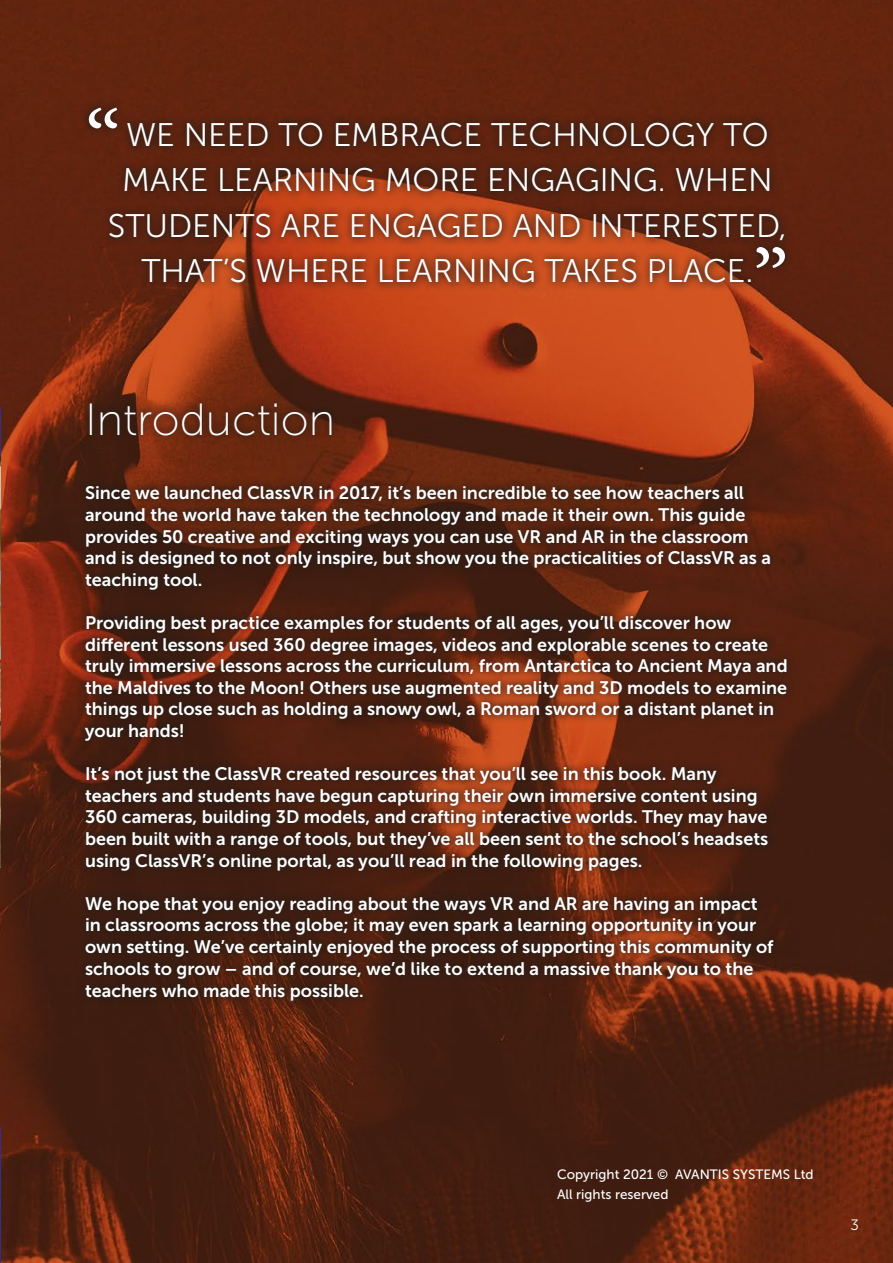
<style>
.page{position:relative;width:893px;height:1263px;background:#fff}
.page>*{position:absolute;margin:0;border:0;box-sizing:border-box;transform-origin:0 0}
.t1{font:90px "Minion Pro";color:#fff}
.t2{font:45px "Museo Sans 100";color:#fff}
.t3{font:32.55px/45.5px "Museo Sans 300";color:#fff;text-align:center}
.t4{font:18px/21.6px "Museo Sans 700";color:#fff}
.t5{font:15px "Museo Sans 300";color:#fff}
.t6{font:13.5px/20.2px "Museo Sans 500";color:#fff}
</style>
<div class="page">
<img style="left:0;top:0;width:893px;height:1263px">
<div style="left:101px;top:113px;width:691px;height:179px;background:#1d1d1b;opacity:.8"></div>
<div style="left:80px;top:99px;width:46px;height:38px;background:#1d1d1b;opacity:.8"></div>
<div style="left:747px;top:238px;width:47px;height:38px;background:#1d1d1b;opacity:.8"></div>
<div style="left:77px;top:394px;width:718px;height:615px;background:#1d1d1b;opacity:.8"></div>
<img style="left:0;top:664px;width:1px;height:204px">
<img style="left:0;top:456px;width:1px;height:204px">
<hr style="left:0;top:407px;width:1px;height:49px;background:#313089">
<hr style="left:0;top:1128px;width:1px;height:135px;background:#313089">
<h1 class="t1" style="left:85px;top:83px;width:37px">“</h1>
<h3 class="t3" style="left:108px;top:112px;width:680px">WE NEED TO EMBRACE TECHNOLOGY TO MAKE LEARNING MORE ENGAGING. WHEN STUDENTS ARE ENGAGED AND INTERESTED, THAT’S WHERE LEARNING TAKES PLACE.</h3>
<h1 class="t1" style="left:753px;top:222px;width:38px">”</h1>
<h2 class="t2" style="left:85px;top:395px;width:251px">Introduction</h2>
<p class="t4" style="left:85px;top:482px;width:687px">Since we launched ClassVR in 2017, it’s been incredible to see how teachers all around the world have taken the technology and made it their own. This guide provides 50 creative and exciting ways you can use VR and AR in the classroom and is designed to not only inspire, but show you the practicalities of ClassVR as a teaching tool.</p>
<p class="t4" style="left:85px;top:612px;width:704px">Providing best practice examples for students of all ages, you’ll discover how different lessons used 360 degree images, videos and explorable scenes to create truly immersive lessons across the curriculum, from Antarctica to Ancient Maya and the Maldives to the Moon! Others use augmented reality and 3D models to examine things up close such as holding a snowy owl, a Roman sword or a distant planet in your hands!</p>
<p class="t4" style="left:85px;top:763px;width:685px">It’s not just the ClassVR created resources that you’ll see in this book. Many teachers and students have begun capturing their own immersive content using 360 cameras, building 3D models, and crafting interactive worlds. They may have been built with a range of tools, but they’ve all been sent to the school’s headsets using ClassVR’s online portal, as you’ll read in the following pages.</p>
<p class="t4" style="left:85px;top:893px;width:690px">We hope that you enjoy reading about the ways VR and AR are having an impact in classrooms across the globe; it may even spark a learning opportunity in your own setting. We’ve certainly enjoyed the process of supporting this community of schools to grow – and of course, we’d like to extend a massive thank you to the teachers who made this possible.</p>
<p class="t6" style="left:557px;top:1164px;width:258px">Copyright 2021 © AVANTIS SYSTEMS Ltd<br>All rights reserved</p>
<p class="t5" style="left:850px;top:1216px;width:10px">3</p>
</div>
